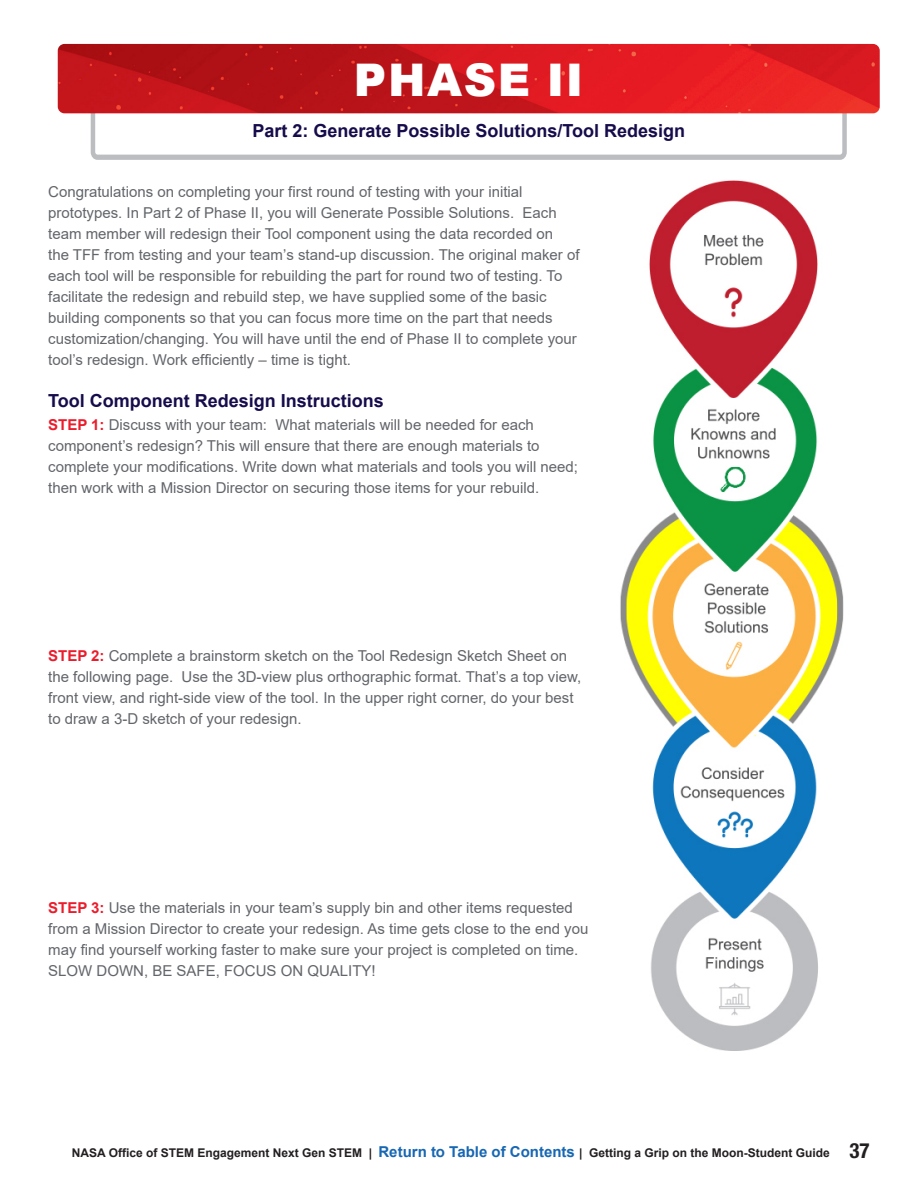
<style>
.page{position:relative;width:918px;height:1188px;background:#fff}
.page>*{position:absolute;margin:0;border:0;box-sizing:border-box;transform-origin:0 0}
.t1{font:900 45px "Arial";letter-spacing:.035em;color:#fff}
.t2{font:700 18px "Arial";color:#160c4b}
.BODY{font:15px/21px "Arial";color:#62656a}
.t3{font:700 12px "Arial";color:#231f20}
.s1{font-style:inherit}
.s2{font-weight:700;color:#eb1c2b}
.s3{font-size:15px;color:#1767b3}
.s4{font-family:"Helvetica Neue LT Std";font-stretch:condensed;font-size:21px}
</style>
<div class="page">
<div style="left:91px;top:104px;width:756px;height:56px;border:5px solid #bcbdc0;border-radius:5px"></div>
<img style="left:58px;top:44px;width:822px;height:69px">
<img style="left:620px;top:180px;width:224px;height:870px">
<h1 class="t1" style="left:354px;top:47px;width:231px">PHASE II</h1>
<h2 class="t2" style="left:252px;top:118px;width:434px">Part 2: Generate Possible Solutions/Tool Redesign</h2>
<p class="BODY" style="left:48px;top:182px;width:533px">Congratulations on completing your first round of testing with your initial prototypes. In Part 2 of Phase II, you will Generate Possible Solutions. Each team member will redesign their Tool component using the data recorded on<br>the TFF from testing and your team’s stand-up discussion. The original maker of each tool will be responsible for <span class="s1">rebuilding the</span> part for round two of testing. To facilitate the redesign and rebuild step, we have supplied some of the basic building components so that you can focus more time on the part that needs customization/changing. You will have until the end of Phase II to complete your tool’s redesign. Work efficiently – time is tight.</p>
<h2 class="t2" style="left:48px;top:388px;width:337px">Tool Component Redesign Instructions</h2>
<h2 class="BODY" style="left:48px;top:414px;width:487px"><span class="s2">STEP 1:</span> Discuss with your team: What materials will be needed for each</h2>
<p class="BODY" style="left:48px;top:435px;width:531px">component’s redesign? This will ensure that there are enough materials to complete your modifications. Write down what materials and tools you will need; then work with a Mission Director on securing those items for your rebuild.</p>
<p class="BODY" style="left:48px;top:645px;width:535px"><span class="s2">STEP 2:</span> Complete a brainstorm sketch on the Tool Redesign Sketch Sheet on the following page. Use the 3D-view plus orthographic format. That’s a top view, front view, and right-side view of the tool. In the upper right corner, do your best to draw a 3-D sketch of your redesign.</p>
<p class="BODY" style="left:48px;top:897px;width:542px"><span class="s2">STEP 3:</span> Use the materials in your team’s supply bin and other items requested from a Mission Director to create your redesign. As time gets close to the end you may find yourself working faster to make sure your project is completed on time.<br>SLOW DOWN, BE SAFE, FOCUS ON QUALITY!</p>
<p class="t3" style="left:72px;top:1145px;width:799px">NASA Office of STEM Engagement Next Gen STEM | <span class="s3">Return to Table of Contents</span> | Getting a Grip on the Moon-Student Guide <span class="s4">37</span></p>
</div>
